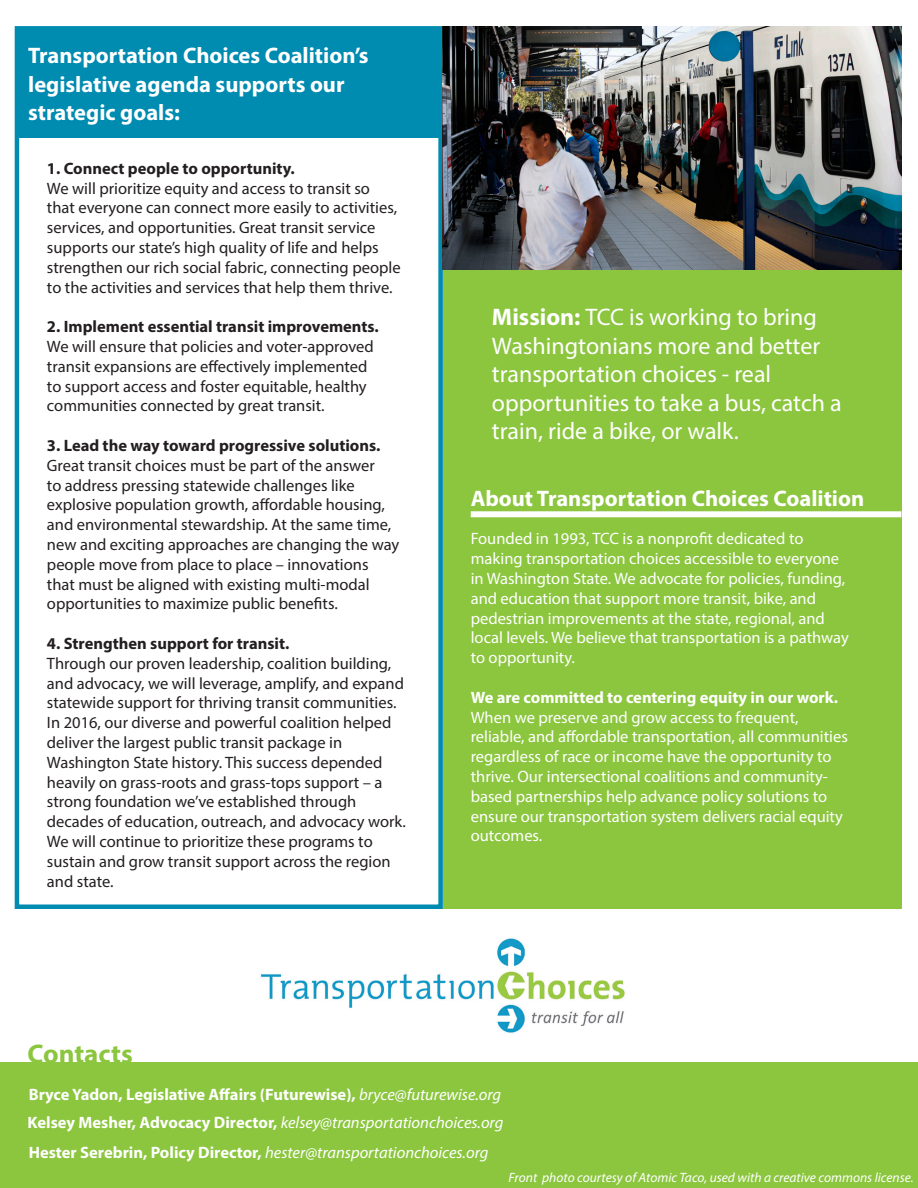
<style>
.page{position:relative;width:918px;height:1188px;background:#fff}
.page>*{position:absolute;margin:0;border:0;box-sizing:border-box;transform-origin:0 0}
.t1{font:700 27px "Myriad Pro";color:#8bc63e}
.t2{font:24px/28.5px "Myriad Pro";color:#fff}
.t3{font:700 22.5px/28.5px "Myriad Pro";color:#fff}
.t4{font:16.5px/19.8px "Myriad Pro";color:#231f20}
.t5{font:16.5px/19.8px "Myriad Pro";color:#fff}
.t6{font:700 16.5px "Myriad Pro";color:#231f20}
.t7{font:italic 16.5px "Myriad Pro";color:#fff}
.t8{font:700 16.5px "Myriad Pro";color:#fff}
.t9{font:italic 13.5px "Myriad Pro";color:#fff}
.s1{font-weight:700}
.s2{font-weight:400;font-style:italic}
.s3{font-weight:700;font-style:normal}
</style>
<div class="page">
<div style="left:15px;top:29px;width:428px;height:109px;background:#008bb0"></div>
<div style="left:0;top:1063px;width:918px;height:125px;background:#8bc63e"></div>
<img style="left:260px;top:938px;width:365px;height:95px">
<div style="left:15px;top:26px;width:428px;height:883px;border:4px solid #008bb0"></div>
<div style="left:443px;top:232px;width:458px;height:677px;background:#8bc63e"></div>
<img style="left:443px;top:26px;width:459px;height:243px">
<div style="left:471px;top:511px;width:430px;height:6px;background:#fff"></div>
<p class="t3" style="left:28px;top:41px;width:342px">Transportation Choices Coalition’s legislative agenda supports our strategic goals:</p>
<p class="t6" style="left:47px;top:157px;width:249px">1. Connect people to opportunity.</p>
<p class="t4" style="left:47px;top:178px;width:355px">We will prioritize equity and access to transit so that everyone can connect more easily to activities, services, and opportunities. Great transit service supports our state’s high quality of life and helps strengthen our rich social fabric, connecting people to the activities and services that help them thrive.</p>
<p class="t6" style="left:47px;top:316px;width:333px">2. Implement essential transit improvements.</p>
<p class="t4" style="left:47px;top:336px;width:328px">We will ensure that policies and voter-approved transit expansions are effectively implemented to support access and foster equitable, healthy communities connected by great transit.</p>
<p class="t6" style="left:47px;top:435px;width:335px">3. Lead the way toward progressive solutions.</p>
<p class="t4" style="left:47px;top:455px;width:354px">Great transit choices must be part of the answer<br>to address pressing statewide challenges like explosive population growth, affordable housing, and environmental stewardship. At the same time, new and exciting approaches are changing the way people move from place to place – innovations that must be aligned with existing multi-modal opportunities to maximize public benefits.</p>
<p class="t6" style="left:47px;top:633px;width:244px">4. Strengthen support for transit.</p>
<p class="t4" style="left:47px;top:653px;width:361px">Through our proven leadership, coalition building, and advocacy, we will leverage, amplify, and expand statewide support for thriving transit communities.<br>In 2016, our diverse and powerful coalition helped deliver the largest public transit package in Washington State history. This success depended heavily on grass-roots and grass-tops support – a strong foundation we’ve established through decades of education, outreach, and advocacy work.<br>We will continue to prioritize these programs to sustain and grow transit support across the region and state.</p>
<p class="t1" style="left:28px;top:1036px;width:107px">Contacts</p>
<p class="t2" style="left:492px;top:303px;width:351px"><span class="s1">Mission:</span> TCC is working to bring<br>Washingtonians more and better transportation choices - real opportunities to take a bus, catch a train, ride a bike, or walk.</p>
<p class="t3" style="left:471px;top:483px;width:395px">About Transportation Choices Coalition</p>
<p class="t5" style="left:471px;top:529px;width:380px">Founded in 1993, TCC is a nonprofit dedicated to making transportation choices accessible to everyone in Washington State. We advocate for policies, funding, and education that support more transit, bike, and pedestrian improvements at the state, regional, and local levels. We believe that transportation is a pathway to opportunity.</p>
<p class="t5" style="left:471px;top:687px;width:379px"><span class="s1">We are committed to centering equity in our work.<br></span>When we preserve and grow access to frequent, reliable, and affordable transportation, all communities regardless of race or income have the opportunity to thrive. Our intersectional coalitions and community&shy;based partnerships help advance policy solutions to ensure our transportation system delivers racial equity outcomes.</p>
<p class="t8" style="left:29px;top:1083px;width:474px">Bryce Yadon, Legislative Affairs (Futurewise), <span class="s2">bryce@futurewise.org</span></p>
<p class="t7" style="left:28px;top:1112px;width:477px"><span class="s3">Kelsey Mesher, Advocacy Director,</span> kelsey@transportationchoices.org</p>
<p class="t7" style="left:29px;top:1142px;width:461px"><span class="s3">Hester Serebrin, Policy Director,</span> hester@transportationchoices.org</p>
<p class="t9" style="left:509px;top:1169px;width:407px">Front photo courtesy of Atomic Taco, used with a creative commons license.</p>
</div>
